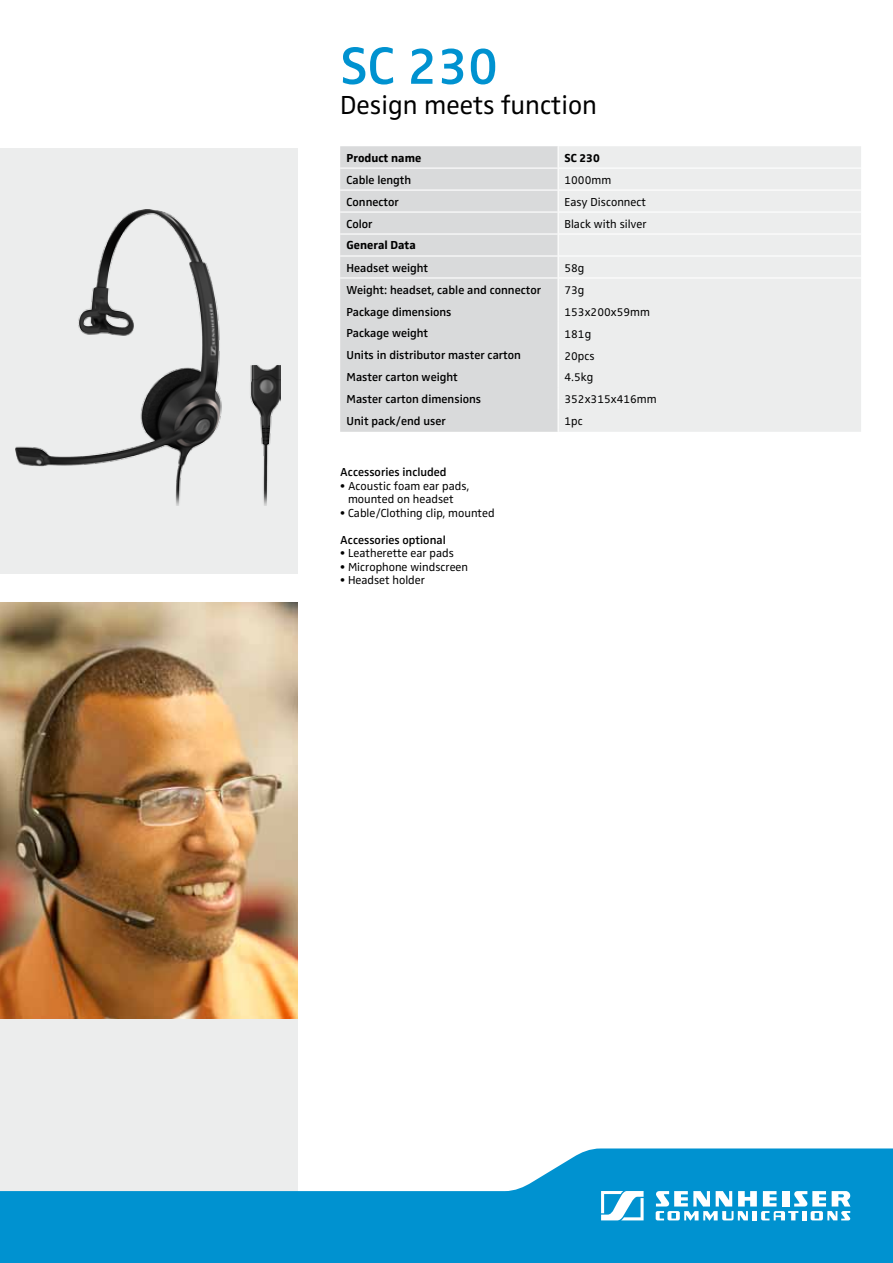
<style>
.page{position:relative;width:893px;height:1263px;background:#fff}
.page>*{position:absolute;margin:0;border:0;box-sizing:border-box;transform-origin:0 0}
.t1{font:600 54px "Sennheiser";color:#0092d0}
.t2{font:27px "Sennheiser";color:#000}
.t3{font:600 12px "Sennheiser";color:#000}
.t4{font:12px/13.5px "Sennheiser";color:#000}
.t5{font:700 12px "Sennheiser";color:#000}
</style>
<div class="page">
<div style="left:0;top:611px;width:298px;height:632px;background:#eceded"></div>
<div style="left:0;top:149px;width:298px;height:425px;background:#eceded"></div>
<img style="left:0;top:603px;width:298px;height:416px">
<img style="left:16px;top:210px;width:265px;height:295px">
<div style="left:340px;top:146px;width:218px;height:286px;background:#d9dadb"></div>
<div style="left:559px;top:146px;width:302px;height:286px;background:#eceded"></div>
<hr style="left:340px;top:168px;width:218px;height:1px;background:#fff">
<hr style="left:558px;top:168px;width:303px;height:1px;background:#fff">
<hr style="left:340px;top:189px;width:218px;height:2px;background:#fff">
<hr style="left:558px;top:189px;width:303px;height:2px;background:#fff">
<hr style="left:340px;top:211px;width:218px;height:2px;background:#fff">
<hr style="left:558px;top:211px;width:303px;height:2px;background:#fff">
<hr style="left:340px;top:233px;width:218px;height:2px;background:#fff">
<hr style="left:558px;top:233px;width:303px;height:2px;background:#fff">
<hr style="left:340px;top:255px;width:218px;height:2px;background:#fff">
<hr style="left:558px;top:255px;width:303px;height:2px;background:#fff">
<hr style="left:340px;top:277px;width:218px;height:2px;background:#fff">
<hr style="left:558px;top:277px;width:303px;height:2px;background:#fff">
<svg style="left:0;top:1148px;width:893px;height:115px;fill:#0092d0"></svg>
<svg style="left:601px;top:1191px;width:43px;height:29px"></svg>
<svg style="left:656px;top:1191px;width:194px;height:29px"></svg>
<h1 class="t1" style="left:340px;top:34px;width:160px">SC 230</h1>
<h2 class="t2" style="left:340px;top:89px;width:258px">Design meets function</h2>
<p class="t5" style="left:347px;top:151px;width:76px">Product name</p>
<p class="t5" style="left:564px;top:151px;width:37px">SC 230</p>
<p class="t3" style="left:347px;top:173px;width:66px">Cable length</p>
<p class="t4" style="left:564px;top:173px;width:48px">1000mm</p>
<p class="t3" style="left:347px;top:195px;width:54px">Connector</p>
<p class="t4" style="left:564px;top:195px;width:83px">Easy Disconnect</p>
<p class="t3" style="left:347px;top:217px;width:28px">Color</p>
<p class="t4" style="left:564px;top:217px;width:84px">Black with silver</p>
<p class="t5" style="left:347px;top:238px;width:71px">General Data</p>
<p class="t3" style="left:347px;top:261px;width:83px">Headset weight</p>
<p class="t4" style="left:564px;top:261px;width:22px">58g</p>
<p class="t3" style="left:347px;top:283px;width:196px">Weight: headset, cable and connector</p>
<p class="t4" style="left:564px;top:283px;width:22px">73g</p>
<p class="t3" style="left:347px;top:304px;width:106px">Package dimensions</p>
<p class="t4" style="left:564px;top:305px;width:87px">153x200x59mm</p>
<p class="t3" style="left:347px;top:326px;width:83px">Package weight</p>
<p class="t4" style="left:564px;top:327px;width:28px">181g</p>
<p class="t3" style="left:347px;top:348px;width:176px">Units in distributor master carton</p>
<p class="t4" style="left:564px;top:349px;width:32px">20pcs</p>
<p class="t3" style="left:347px;top:370px;width:113px">Master carton weight</p>
<p class="t4" style="left:564px;top:371px;width:30px">4.5kg</p>
<p class="t3" style="left:347px;top:392px;width:136px">Master carton dimensions</p>
<p class="t4" style="left:564px;top:393px;width:94px">352x315x416mm</p>
<p class="t3" style="left:347px;top:414px;width:101px">Unit pack/end user</p>
<p class="t4" style="left:564px;top:415px;width:20px">1pc</p>
<p class="t3" style="left:340px;top:465px;width:108px">Accessories included</p>
<p class="t4" style="left:348px;top:479px;width:123px;text-indent:-8px">• Acoustic foam ear pads, mounted on headset</p>
<p class="t4" style="left:340px;top:506px;width:156px">• Cable/Clothing clip, mounted</p>
<p class="t3" style="left:340px;top:533px;width:107px">Accessories optional</p>
<p class="t4" style="left:340px;top:546px;width:115px">• Leatherette ear pads</p>
<p class="t4" style="left:340px;top:560px;width:129px">• Microphone windscreen</p>
<p class="t4" style="left:340px;top:573px;width:86px">• Headset holder</p>
</div>
